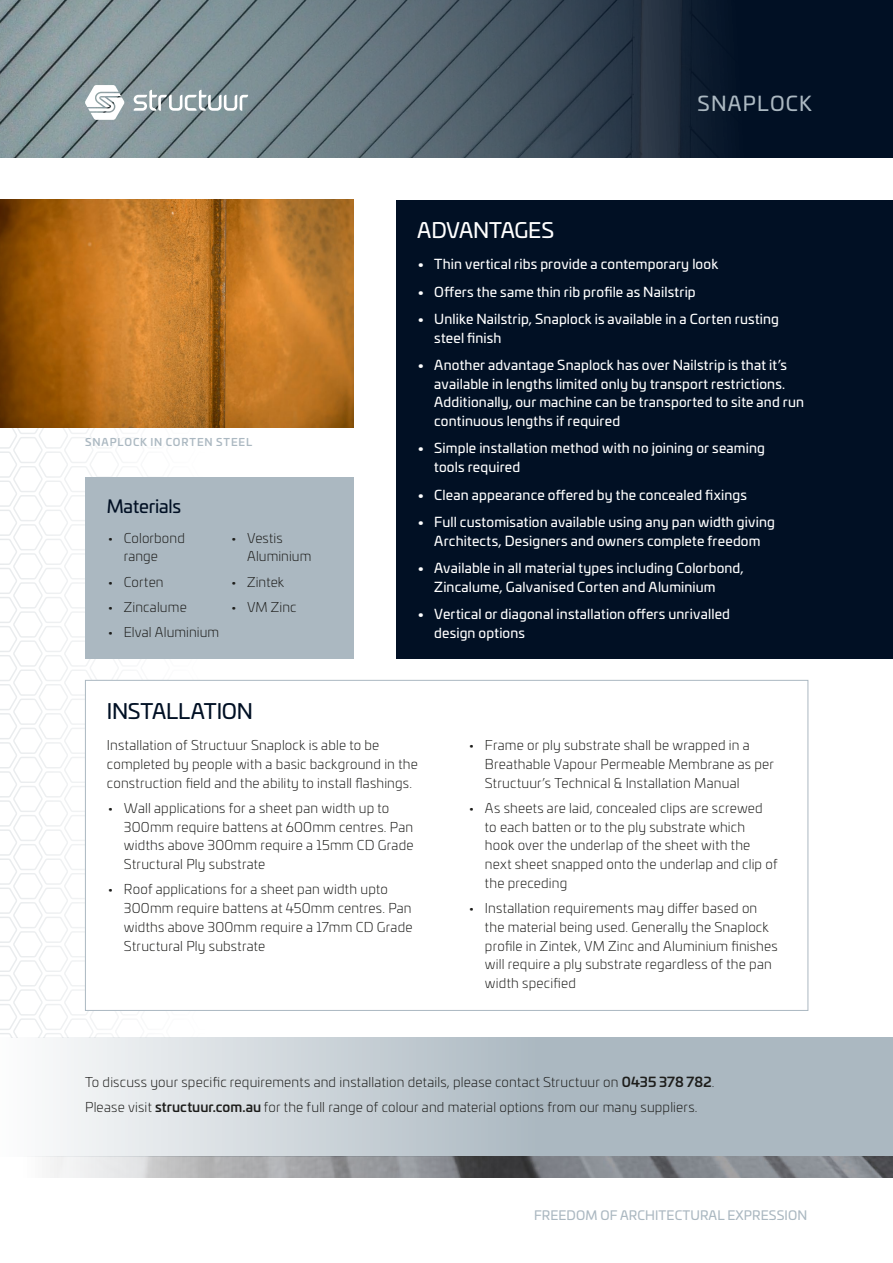
<style>
.page{position:relative;width:893px;height:1263px;background:#fff}
.page>*{position:absolute;margin:0;border:0;box-sizing:border-box;transform-origin:0 0}
.t1{font:21px "Univia Pro";letter-spacing:-.015em;color:#011024}
.t2{font:21px "Univia Pro";letter-spacing:-.02em;color:#fff}
.t3{font:20.25px "Univia Pro";letter-spacing:.055em;color:#abb8c1}
.t4{font:18px "Univia Pro";letter-spacing:-.01em;color:#011024}
.t5{font:300 13.5px/18.8px "Univia Pro";letter-spacing:.015em;color:#1d1d1b}
.t6{font:13.5px/18.8px "Univia Pro";letter-spacing:.01em;color:#fff}
.t7{font:12.75px "Univia Pro";letter-spacing:.01em;color:#abb8c1}
.t8{font:500 10.5px "Univia Pro";letter-spacing:.08em;color:#abb8c1}
.s1{font-weight:500}
</style>
<div class="page">
<svg style="left:0;top:427px;width:209px;height:329px"></svg>
<svg style="left:0;top:756px;width:85px;height:145px"></svg>
<svg style="left:0;top:901px;width:113px;height:136px"></svg>
<svg style="left:11px;top:1037px;width:882px;height:120px;background:#c2cbd2"></svg>
<div style="left:85px;top:680px;width:723px;height:330px;background:#fff"></div>
<img style="left:0;top:0;width:893px;height:157px">
<svg style="left:85px;top:85px;width:39px;height:35px"></svg>
<svg style="left:134px;top:90px;width:114px;height:21px"></svg>
<img style="left:46px;top:1157px;width:847px;height:21px">
<div style="left:396px;top:200px;width:497px;height:459px;background:#011024"></div>
<img style="left:0;top:200px;width:353px;height:227px">
<div style="left:85px;top:478px;width:268px;height:181px;background:#abb8c1"></div>
<p class="t8" style="left:85px;top:434px;width:169px">SNAPLOCK IN CORTEN STEEL</p>
<h3 class="t4" style="left:107px;top:493px;width:76px">Materials</h3>
<p class="t5" style="left:124px;top:528px;width:63px;text-indent:-17px">• Colorbond range</p>
<p class="t5" style="left:107px;top:572px;width:59px">• Corten</p>
<p class="t5" style="left:107px;top:597px;width:82px">• Zincalume</p>
<p class="t5" style="left:107px;top:622px;width:114px">• Elval Aluminium</p>
<p class="t5" style="left:247px;top:528px;width:66px;text-indent:-17px">• Vestis<br>Aluminium</p>
<p class="t5" style="left:230px;top:572px;width:56px">• Zintek</p>
<p class="t5" style="left:230px;top:597px;width:68px">• VM Zinc</p>
<h2 class="t3" style="left:698px;top:88px;width:116px">SNAPLOCK</h2>
<h1 class="t2" style="left:417px;top:214px;width:138px">ADVANTAGES</h1>
<p class="t6" style="left:417px;top:254px;width:302px">• Thin vertical ribs provide a contemporary look</p>
<p class="t6" style="left:417px;top:282px;width:280px">• Offers the same thin rib profile as Nailstrip</p>
<p class="t6" style="left:434px;top:309px;width:346px;text-indent:-17px">• Unlike Nailstrip, Snaplock is available in a Corten rusting steel finish</p>
<p class="t6" style="left:434px;top:355px;width:371px;text-indent:-17px">• Another advantage Snaplock has over Nailstrip is that it’s available in lengths limited only by transport restrictions.<br>Additionally, our machine can be transported to site and run continuous lengths if required</p>
<p class="t6" style="left:434px;top:438px;width:332px;text-indent:-17px">• Simple installation method with no joining or seaming tools required</p>
<p class="t6" style="left:417px;top:484px;width:331px">• Clean appearance offered by the concealed fixings</p>
<p class="t6" style="left:417px;top:512px;width:359px;text-align:center">• Full customisation available using any pan width giving<br>Architects, Designers and owners complete freedom</p>
<p class="t6" style="left:434px;top:558px;width:311px;text-indent:-17px">• Available in all material types including Colorbond,<br>Zincalume, Galvanised Corten and Aluminium</p>
<p class="t6" style="left:434px;top:604px;width:297px;text-indent:-17px">• Vertical or diagonal installation offers unrivalled design options</p>
<h1 class="t1" style="left:107px;top:695px;width:148px">INSTALLATION</h1>
<p class="t5" style="left:107px;top:735px;width:312px">Installation of Structuur Snaplock is able to be completed by people with a basic background in the construction field and the ability to install flashings.</p>
<p class="t5" style="left:124px;top:798px;width:291px;text-indent:-17px">• Wall applications for a sheet pan width up to 300mm require battens at 600mm centres. Pan widths above 300mm require a 15mm CD Grade Structural Ply substrate</p>
<p class="t5" style="left:124px;top:879px;width:290px;text-indent:-17px">• Roof applications for a sheet pan width upto 300mm require battens at 450mm centres. Pan widths above 300mm require a 17mm CD Grade Structural Ply substrate</p>
<p class="t5" style="left:485px;top:735px;width:291px;text-indent:-17px">• Frame or ply substrate shall be wrapped in a<br>Breathable Vapour Permeable Membrane as per<br>Structuur’s Technical &amp; Installation Manual</p>
<p class="t5" style="left:485px;top:798px;width:294px;text-indent:-17px">• As sheets are laid, concealed clips are screwed to each batten or to the ply substrate which hook over the underlap of the sheet with the next sheet snapped onto the underlap and clip of the preceding</p>
<p class="t5" style="left:485px;top:898px;width:294px;text-indent:-17px">• Installation requirements may differ based on the material being used. Generally the Snaplock profile in Zintek, VM Zinc and Aluminium finishes will require a ply substrate regardless of the pan width specified</p>
<p class="t5" style="left:85px;top:1069px;width:631px;line-height:25px">To discuss your specific requirements and installation details, please contact Structuur on <span class="s1">0435 378 782</span>.<br>Please visit <span class="s1">structuur.com.au</span> for the full range of colour and material options from our many suppliers.</p>
<p class="t7" style="left:534px;top:1206px;width:275px">FREEDOM OF ARCHITECTURAL EXPRESSION</p>
</div>
